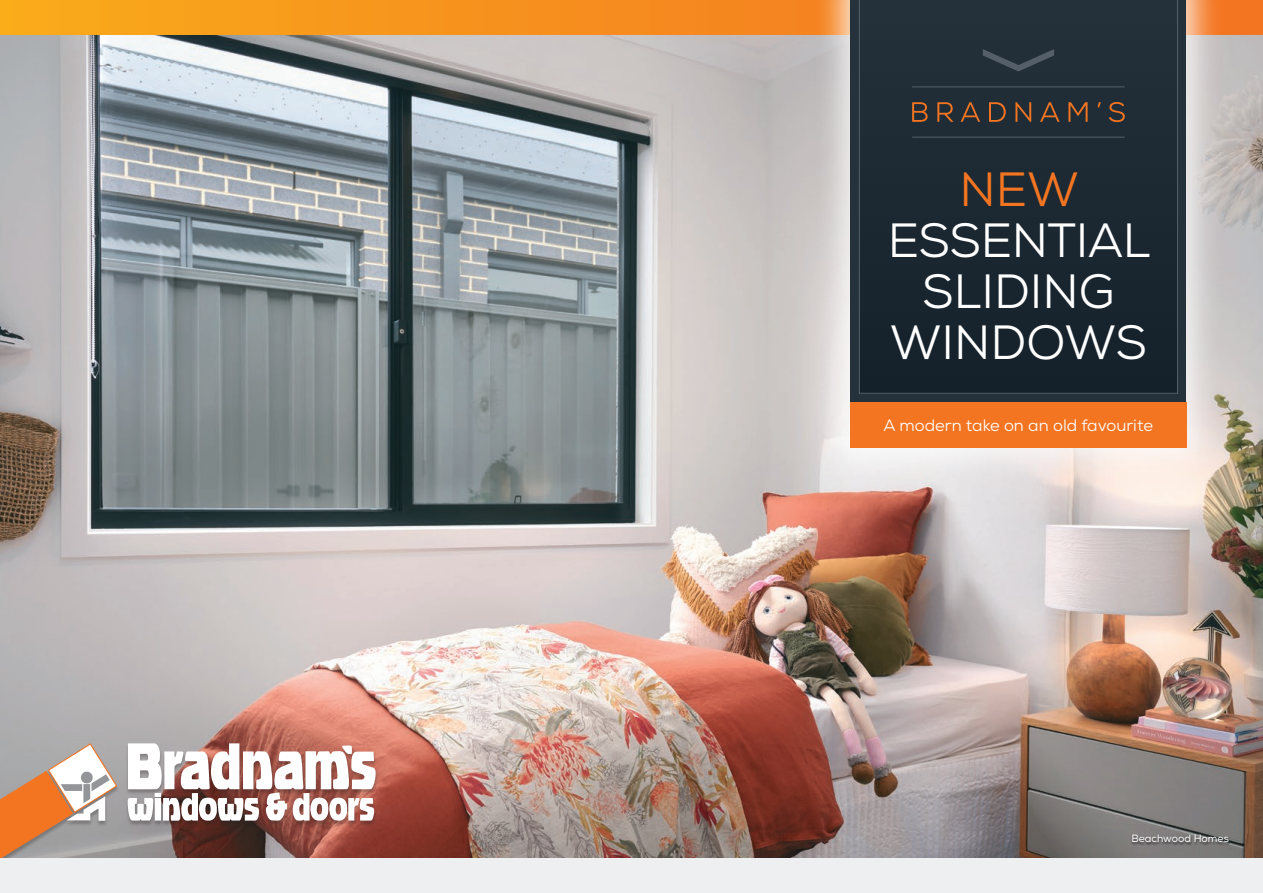
<style>
.page{position:relative;width:1263px;height:893px;background:#fff}
.page>*{position:absolute;margin:0;border:0;box-sizing:border-box;transform-origin:0 0}
.t1{font:48px/51px "Nexa";letter-spacing:-.005em;color:#fff;text-align:center}
.t2{font:48px "Nexa";color:#f47521}
.t3{font:16.5px "Nexa";color:#fff}
.t4{font:10.5px "Nexa";color:#fff}
</style>
<div class="page">
<img style="left:0;top:34px;width:1263px;height:825px">
<div style="left:0;top:743px;width:379px;height:138px;background:#231f20;opacity:.3"></div>
<svg style="left:128px;top:743px;width:248px;height:78px"></svg>
<svg style="left:0;top:743px;width:117px;height:116px;background:#c8a48d"></svg>
<div style="left:1130px;top:834px;width:100px;height:11px;background:#231f20;opacity:.75"></div>
<div style="left:0;top:859px;width:1263px;height:34px;background:#edeff1"></div>
<svg style="left:0;top:0;width:1263px;height:34px;background:#f6941d"></svg>
<div style="left:814px;top:0;width:409px;height:484px;background:#fff;opacity:.75"></div>
<div style="left:850px;top:0;width:336px;height:402px;background:#25323c"></div>
<svg style="left:859px;top:0;width:319px;height:394px"></svg>
<svg style="left:983px;top:49px;width:71px;height:22px"></svg>
<svg style="left:912px;top:102px;width:213px;height:20px"></svg>
<hr style="left:912px;top:87px;width:213px;height:1px;background:#555f69">
<hr style="left:912px;top:137px;width:213px;height:1px;background:#555f69">
<div style="left:850px;top:402px;width:336px;height:46px;background:#f47521"></div>
<h1 class="t2" style="left:959px;top:159px;width:121px">NEW</h1>
<h1 class="t1" style="left:888px;top:215px;width:264px">ESSENTIAL<br>SLIDING<br>WINDOWS</h1>
<p class="t3" style="left:883px;top:415px;width:271px">A modern take on an old favourite</p>
<p class="t4" style="left:1131px;top:832px;width:99px">Beachwood Homes</p>
</div>
